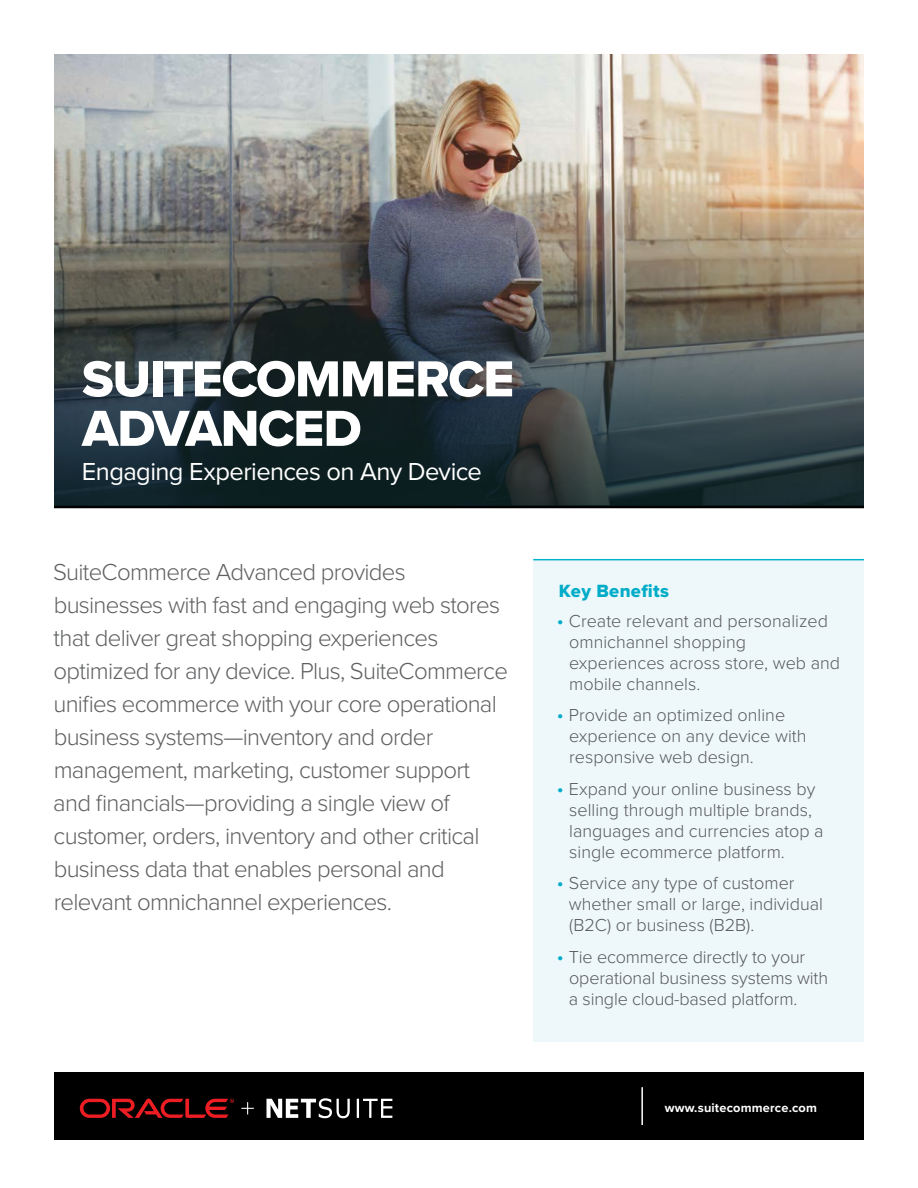
<style>
.page{position:relative;width:918px;height:1188px;background:#fff}
.page>*{position:absolute;margin:0;border:0;box-sizing:border-box;transform-origin:0 0}
.H1-sub_2016{font:52.5px/49.5px "Proxima Nova Extrabld";letter-spacing:-.025em;color:#fff}
.H1-sub_2016-2{font:25.5px "Proxima Nova";letter-spacing:-.025em;color:#fff}
.t1{font:300 24px/33px "Proxima Nova";letter-spacing:-.03em;color:#5f6062}
.t2{font:18.3px "Proxima Nova Extrabld";letter-spacing:.02em;color:#00acc8}
.Body{font:300 18px/21px "Proxima Nova";color:#58595b}
.t3{font:700 12.75px "Proxima Nova";letter-spacing:.015em;color:#fff}
.s1{font-weight:400;font-size:19.5px;color:#00acc8}
</style>
<div class="page">
<div style="left:54px;top:1072px;width:810px;height:68px;background:#000"></div>
<hr style="left:641px;top:1087px;width:2px;height:38px;background:#fff">
<svg style="left:241px;top:1098px;width:151px;height:20px"></svg>
<svg style="left:80px;top:1099px;width:154px;height:19px"></svg>
<div style="left:533px;top:559px;width:331px;height:483px;background:#eef8fa"></div>
<hr style="left:533px;top:559px;width:331px;height:1px;background:#00b3cc">
<img style="left:54px;top:54px;width:810px;height:127px">
<hr style="left:54px;top:505px;width:810px;height:3px;background:#000">
<img style="left:54px;top:181px;width:810px;height:325px">
<p class="H1-sub_2016" style="left:82px;top:353px;width:434px">SUITECOMMERCE<br>ADVANCED</p>
<p class="H1-sub_2016-2" style="left:82px;top:453px;width:401px">Engaging Experiences on Any Device</p>
<p class="t1" style="left:53px;top:554px;width:456px">SuiteCommerce Advanced provides businesses with fast and engaging web stores that deliver great shopping experiences optimized for any device. Plus, SuiteCommerce unifies ecommerce with your core operational business systems—inventory and order management, marketing, customer support and financials—providing a single view of customer, orders, inventory and other critical business data that enables personal and relevant omnichannel experiences.</p>
<p class="t2" style="left:559px;top:577px;width:111px">Key Benefits</p>
<p class="Body" style="left:569px;top:609px;width:273px;text-indent:-12px"><span class="s1">•</span> Create relevant and personalized omnichannel shopping experiences across store, web and mobile channels.</p>
<p class="Body" style="left:569px;top:704px;width:239px;text-indent:-12px"><span class="s1">•</span> Provide an optimized online experience on any device with responsive web design.</p>
<p class="Body" style="left:569px;top:777px;width:256px;text-indent:-12px"><span class="s1">•</span> Expand your online business by selling through multiple brands, languages and currencies atop a single ecommerce platform.</p>
<p class="Body" style="left:569px;top:872px;width:256px;text-indent:-12px"><span class="s1">•</span> Service any type of customer whether small or large, individual (B2C) or business (B2B).</p>
<p class="Body" style="left:569px;top:945px;width:261px;text-indent:-12px"><span class="s1">•</span> Tie ecommerce directly to your operational business systems with a single cloud-based platform.</p>
<p class="t3" style="left:665px;top:1098px;width:154px">www.suitecommerce.com</p>
</div>
